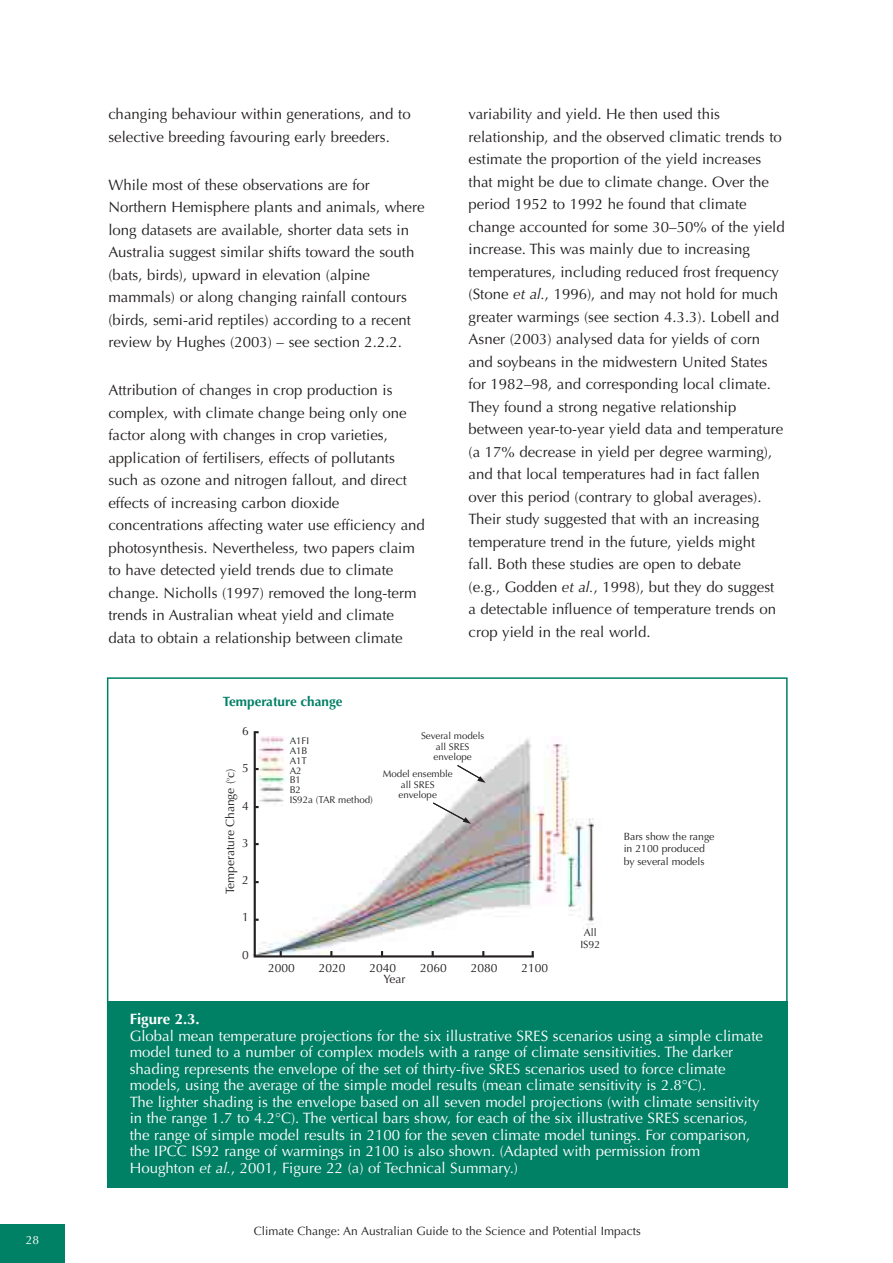
<style>
.page{position:relative;width:893px;height:1263px;background:#fff}
.page>*{position:absolute;margin:0;border:0;box-sizing:border-box;transform-origin:0 0}
.t1{font:15px/22.5px "Optima";color:#231f1f}
.t2{font:15px/16.5px "Optima";color:#fff}
.t3{font:700 15px "Optima";color:#fff}
.t4{font:700 13.5px "Optima";color:#008066}
.t5{font:12px "Optima";color:#231f1f}
.t6{font:12px "Optima";color:#fff}
.t7{font:10.5px/12.8px "Optima";color:#231f1f}
.t8{font:9.75px/9.9px "Optima";color:#231f1f;text-align:center}
.t9{font:5.25px "Optima";color:#231f1f}
.s1{font-style:italic}
</style>
<div class="page">
<img style="left:536px;top:744px;width:58px;height:185px">
<div style="left:0;top:1225px;width:64px;height:38px;background:#008065"></div>
<svg style="left:252px;top:731px;width:284px;height:227px"></svg>
<svg style="left:431px;top:951px;width:3px;height:5px"></svg>
<svg style="left:456px;top:764px;width:29px;height:19px"></svg>
<svg style="left:431px;top:801px;width:40px;height:23px"></svg>
<div style="left:107px;top:1001px;width:680px;height:187px;background:#008065"></div>
<p class="t6" style="left:26px;top:1235px;width:15px">28</p>
<p class="t1" style="left:108px;top:104px;width:304px">changing behaviour within generations, and to selective breeding favouring early breeders.</p>
<p class="t1" style="left:108px;top:175px;width:318px">While most of these observations are for Northern Hemisphere plants and animals, where long datasets are available, shorter data sets in Australia suggest similar shifts toward the south (bats, birds), upward in elevation (alpine mammals) or along changing rainfall contours (birds, semi-arid reptiles) according to a recent review by Hughes (2003) – see section 2.2.2.</p>
<p class="t1" style="left:108px;top:380px;width:318px">Attribution of changes in crop production is complex, with climate change being only one factor along with changes in crop varieties, application of fertilisers, effects of pollutants such as ozone and nitrogen fallout, and direct effects of increasing carbon dioxide concentrations affecting water use efficiency and photosynthesis. Nevertheless, two papers claim to have detected yield trends due to climate change. Nicholls (1997) removed the long-term trends in Australian wheat yield and climate data to obtain a relationship between climate</p>
<p class="t1" style="left:468px;top:104px;width:318px">variability and yield. He then used this relationship, and the observed climatic trends to estimate the proportion of the yield increases that might be due to climate change. Over the period 1952 to 1992 he found that climate change accounted for some 30–50% of the yield increase. This was mainly due to increasing temperatures, including reduced frost frequency (Stone <span class="s1">et al.</span>, 1996), and may not hold for much greater warmings (see section 4.3.3). Lobell and Asner (2003) analysed data for yields of corn and soybeans in the midwestern United States for 1982–98, and corresponding local climate.<br>They found a strong negative relationship between year-to-year yield data and temperature (a 17% decrease in yield per degree warming), and that local temperatures had in fact fallen over this period (contrary to global averages).<br>Their study suggested that with an increasing temperature trend in the future, yields might<br>fall. Both these studies are open to debate<br>(e.g., Godden <span class="s1">et al.</span>, 1998), but they do suggest a detectable influence of temperature trends on crop yield in the real world.</p>
<p class="t4" style="left:223px;top:696px;width:121px">Temperature change</p>
<p class="t8" style="left:290px;top:736px;width:85px;text-align:left">A1FI<br>A1B<br>A1T<br>A2<br>B1<br>B2<br>IS92a (TAR method)</p>
<p class="t8" style="left:421px;top:731px;width:65px;line-height:10.5px">Several models all SRES envelope</p>
<p class="t5" style="left:242px;top:726px;width:8px">6</p>
<p class="t5" style="left:242px;top:763px;width:8px">5</p>
<p class="t5" style="left:242px;top:800px;width:8px">4</p>
<p class="t5" style="left:242px;top:838px;width:8px">3</p>
<p class="t5" style="left:242px;top:875px;width:8px">2</p>
<p class="t5" style="left:242px;top:912px;width:8px">1</p>
<p class="t5" style="left:242px;top:950px;width:8px">0</p>
<p class="t5" style="left:225px;top:894px;width:127px;rotate:-90deg">Temperature Change ( c)</p>
<p class="t8" style="left:383px;top:770px;width:71px;line-height:10.5px">Model ensemble all SRES envelope</p>
<p class="t9" style="left:225px;top:781px;width:4px;rotate:-90deg">o</p>
<p class="t5" style="left:268px;top:963px;width:28px">2000</p>
<p class="t5" style="left:319px;top:963px;width:28px">2020</p>
<p class="t5" style="left:369px;top:963px;width:28px">2040</p>
<p class="t5" style="left:521px;top:963px;width:28px">2100</p>
<p class="t5" style="left:420px;top:963px;width:28px">2060</p>
<p class="t5" style="left:471px;top:963px;width:28px">2080</p>
<p class="t5" style="left:383px;top:974px;width:23px">Year</p>
<p class="t7" style="left:580px;top:927px;width:21px;text-align:center">All<br>IS92</p>
<p class="t7" style="left:623px;top:831px;width:92px">Bars show the range in 2100 produced by several models</p>
<p class="t3" style="left:130px;top:1013px;width:72px">Figure 2.3.</p>
<p class="t2" style="left:130px;top:1029px;width:635px">Global mean temperature projections for the six illustrative SRES scenarios using a simple climate model tuned to a number of complex models with a range of climate sensitivities. The darker shading represents the envelope of the set of thirty-five SRES scenarios used to force climate models, using the average of the simple model results (mean climate sensitivity is 2.8°C).<br>The lighter shading is the envelope based on all seven model projections (with climate sensitivity in the range 1.7 to 4.2°C). The vertical bars show, for each of the six illustrative SRES scenarios, the range of simple model results in 2100 for the seven climate model tunings. For comparison, the IPCC IS92 range of warmings in 2100 is also shown. (Adapted with permission from Houghton <span class="s1">et al.</span>, 2001, Figure 22 (a) of Technical Summary.)</p>
<p class="t5" style="left:254px;top:1226px;width:388px">Climate Change: An Australian Guide to the Science and Potential Impacts</p>
</div>
